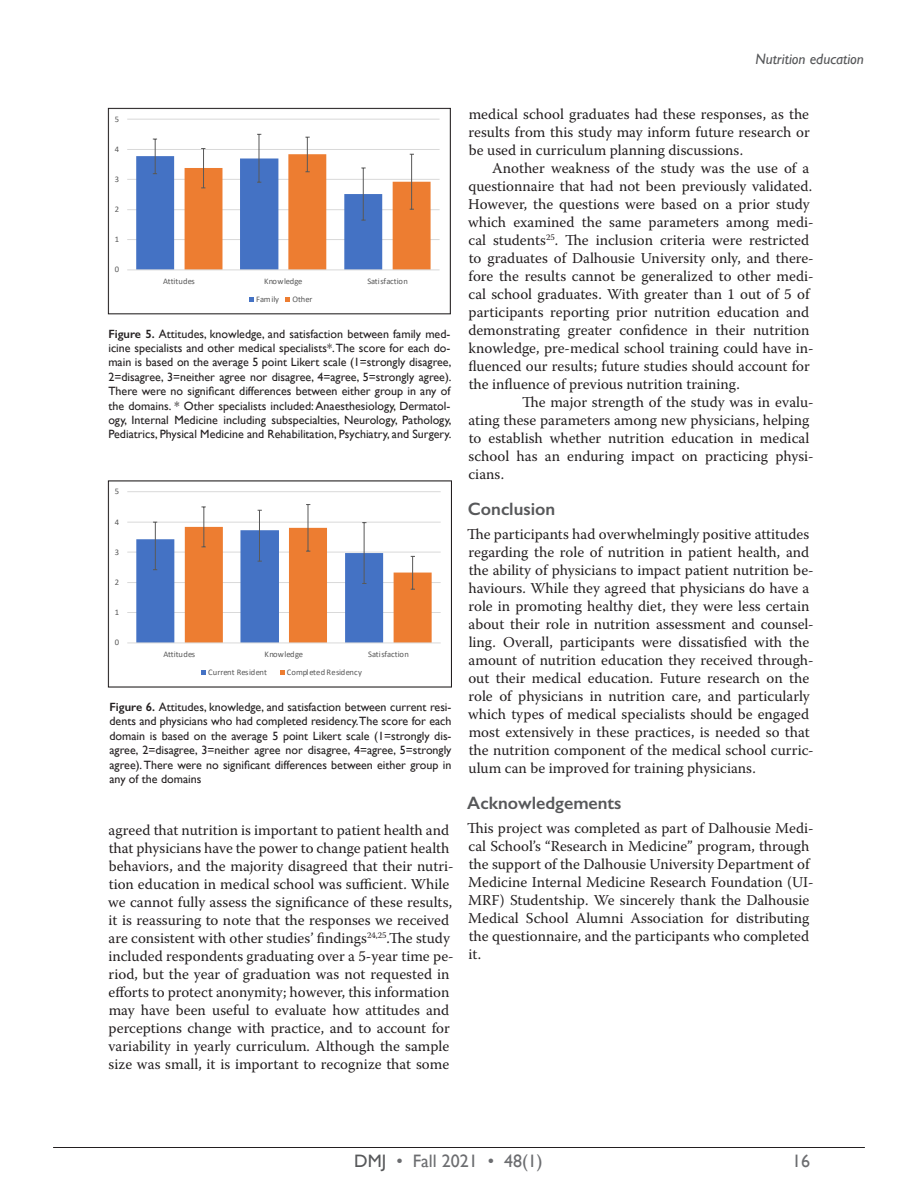
<style>
.page{position:relative;width:918px;height:1188px;background:#fff}
.page>*{position:absolute;margin:0;border:0;box-sizing:border-box;transform-origin:0 0}
.Section_Titles{font:600 18px "Gill Sans";color:#57585a}
.t1{font:18px "Gill Sans";color:#6c6d70}
.No_Dropcap___No_Inde{font:15px/18px "Warnock Pro";color:#231f20}
.With_Indent{font:15px/18px "Warnock Pro";color:#231f20}
.t2{font:italic 15px "Gill Sans";color:#57585a}
.Figure_Text{font:12px/14.4px "Gill Sans";color:#231f20;text-align:justify}
.t3{font:8.55px "Calibri";color:#595959}
.s1{font-weight:600}
.s2{color:#57585a}
</style>
<div class="page">
<hr style="left:53px;top:1147px;width:812px;height:1px;background:#231f20">
<hr style="left:127px;top:239px;width:313px;height:1px;background:#d9d9d9">
<hr style="left:127px;top:209px;width:313px;height:1px;background:#d9d9d9">
<hr style="left:127px;top:179px;width:313px;height:1px;background:#d9d9d9">
<hr style="left:127px;top:149px;width:313px;height:1px;background:#d9d9d9">
<hr style="left:127px;top:119px;width:313px;height:1px;background:#d9d9d9">
<svg style="left:136px;top:134px;width:295px;height:136px"></svg>
<hr style="left:127px;top:270px;width:313px;height:1px;background:#d9d9d9">
<svg style="left:250px;top:297px;width:4px;height:5px"></svg>
<svg style="left:286px;top:297px;width:4px;height:5px"></svg>
<div style="left:108px;top:108px;width:343px;height:206px;border:1px solid #231f20"></div>
<hr style="left:127px;top:612px;width:314px;height:1px;background:#d9d9d9">
<hr style="left:127px;top:582px;width:314px;height:1px;background:#d9d9d9">
<hr style="left:127px;top:552px;width:314px;height:1px;background:#d9d9d9">
<hr style="left:127px;top:522px;width:314px;height:1px;background:#d9d9d9">
<hr style="left:127px;top:491px;width:314px;height:1px;background:#d9d9d9">
<svg style="left:136px;top:504px;width:296px;height:139px"></svg>
<hr style="left:127px;top:643px;width:314px;height:1px;background:#d9d9d9">
<svg style="left:201px;top:671px;width:5px;height:4px"></svg>
<svg style="left:280px;top:671px;width:5px;height:4px"></svg>
<div style="left:108px;top:481px;width:344px;height:206px;border:1px solid #231f20"></div>
<p class="t2" style="left:755px;top:51px;width:110px">Nutrition education</p>
<p class="t3" style="left:115px;top:113px;width:6px">5</p>
<p class="t3" style="left:115px;top:143px;width:6px">4</p>
<p class="t3" style="left:115px;top:173px;width:6px">3</p>
<p class="t3" style="left:115px;top:203px;width:6px">2</p>
<p class="t3" style="left:115px;top:234px;width:6px">1</p>
<p class="t3" style="left:115px;top:263px;width:6px">0</p>
<p class="t3" style="left:163px;top:275px;width:33px">Attitudes</p>
<p class="t3" style="left:264px;top:275px;width:40px">Knowledge</p>
<p class="t3" style="left:367px;top:275px;width:42px">Satisfaction</p>
<p class="t3" style="left:256px;top:293px;width:24px">Family</p>
<p class="t3" style="left:292px;top:293px;width:22px">Other</p>
<p class="Figure_Text" style="left:108px;top:326px;width:345px"><span class="s1">Figure 5.</span> Attitudes, knowledge, and satisfaction between family med&shy;icine specialists and other medical specialists*. The score for each do&shy;main is based on the average 5 point Likert scale (1=strongly disagree, 2=disagree, 3=neither agree nor disagree, 4=agree, 5=strongly agree).<br>There were no significant differences between either group in any of the domains. * Other specialists included: Anaesthesiology, Dermatol&shy;ogy, Internal Medicine including subspecialties, Neurology, Pathology, Pediatrics, Physical Medicine and Rehabilitation, Psychiatry, and Surgery.</p>
<p class="t3" style="left:115px;top:485px;width:6px">5</p>
<p class="t3" style="left:115px;top:516px;width:6px">4</p>
<p class="t3" style="left:115px;top:546px;width:6px">3</p>
<p class="t3" style="left:115px;top:576px;width:6px">2</p>
<p class="t3" style="left:115px;top:607px;width:6px">1</p>
<p class="t3" style="left:115px;top:637px;width:6px">0</p>
<p class="t3" style="left:163px;top:648px;width:33px">Attitudes</p>
<p class="t3" style="left:265px;top:648px;width:40px">Knowledge</p>
<p class="t3" style="left:368px;top:648px;width:42px">Satisfaction</p>
<p class="t3" style="left:208px;top:667px;width:61px">Current Resident</p>
<p class="t3" style="left:287px;top:667px;width:77px">Completed Residency</p>
<p class="Figure_Text" style="left:110px;top:700px;width:344px"><span class="s1">Figure 6.</span> Attitudes, knowledge, and satisfaction between current resi&shy;dents and physicians who had completed residency.The score for each domain is based on the average 5 point Likert scale (1=strongly dis&shy;agree, 2=disagree, 3=neither agree nor disagree, 4=agree, 5=strongly agree). There were no significant differences between either group in any of the domains</p>
<p class="No_Dropcap___No_Inde" style="left:108px;top:820px;width:347px">agreed that nutrition is important to patient health and that physicians have the power to change patient health behaviors, and the majority disagreed that their nutri&shy;tion education in medical school was sufficient. While we cannot fully assess the significance of these results, it is reassuring to note that the responses we received are consistent with other studies’ findings<sup>24,25</sup>.The study included respondents graduating over a 5-year time pe&shy;riod, but the year of graduation was not requested in efforts to protect anonymity; however, this information may have been useful to evaluate how attitudes and perceptions change with practice, and to account for variability in yearly curriculum. Although the sample size was small, it is important to recognize that some</p>
<p class="No_Dropcap___No_Inde" style="left:469px;top:105px;width:343px;text-align:justify">medical school graduates had these responses, as the results from this study may inform future research or be used in curriculum planning discussions.</p>
<p class="With_Indent" style="left:468px;top:159px;width:347px;text-indent:24px">Another weakness of the study was the use of a questionnaire that had not been previously validated.<br>However, the questions were based on a prior study which examined the same parameters among medi&shy;cal students<sup>25</sup>. The inclusion criteria were restricted to graduates of Dalhousie University only, and there&shy;fore the results cannot be generalized to other medi&shy;cal school graduates. With greater than 1 out of 5 of participants reporting prior nutrition education and demonstrating greater confidence in their nutrition knowledge, pre-medical school training could have in&shy;fluenced our results; future studies should account for the influence of previous nutrition training.</p>
<p class="With_Indent" style="left:468px;top:393px;width:347px;text-indent:54px">The major strength of the study was in evalu&shy;ating these parameters among new physicians, helping to establish whether nutrition education in medical school has an enduring impact on practicing physi&shy;cians.</p>
<p class="Section_Titles" style="left:468px;top:498px;width:89px">Conclusion</p>
<p class="No_Dropcap___No_Inde" style="left:467px;top:525px;width:348px">The participants had overwhelmingly positive attitudes regarding the role of nutrition in patient health, and the ability of physicians to impact patient nutrition be&shy;haviours. While they agreed that physicians do have a role in promoting healthy diet, they were less certain about their role in nutrition assessment and counsel&shy;ling. Overall, participants were dissatisfied with the amount of nutrition education they received through&shy;out their medical education. Future research on the role of physicians in nutrition care, and particularly which types of medical specialists should be engaged most extensively in these practices, is needed so that the nutrition component of the medical school curric&shy;ulum can be improved for training physicians.</p>
<p class="Section_Titles" style="left:467px;top:792px;width:156px">Acknowledgements</p>
<p class="No_Dropcap___No_Inde" style="left:467px;top:819px;width:348px">This project was completed as part of Dalhousie Medi&shy;cal School’s “Research in Medicine” program, through the support of the Dalhousie University Department of Medicine Internal Medicine Research Foundation (UI-MRF) Studentship. We sincerely thank the Dalhousie Medical School Alumni Association for distributing the questionnaire, and the participants who completed it.</p>
<p class="t1" style="left:354px;top:1151px;width:190px"><span class="s2">DMJ</span> • Fall 2021 • 48(1)</p>
<p class="t1" style="left:792px;top:1151px;width:19px">16</p>
</div>
